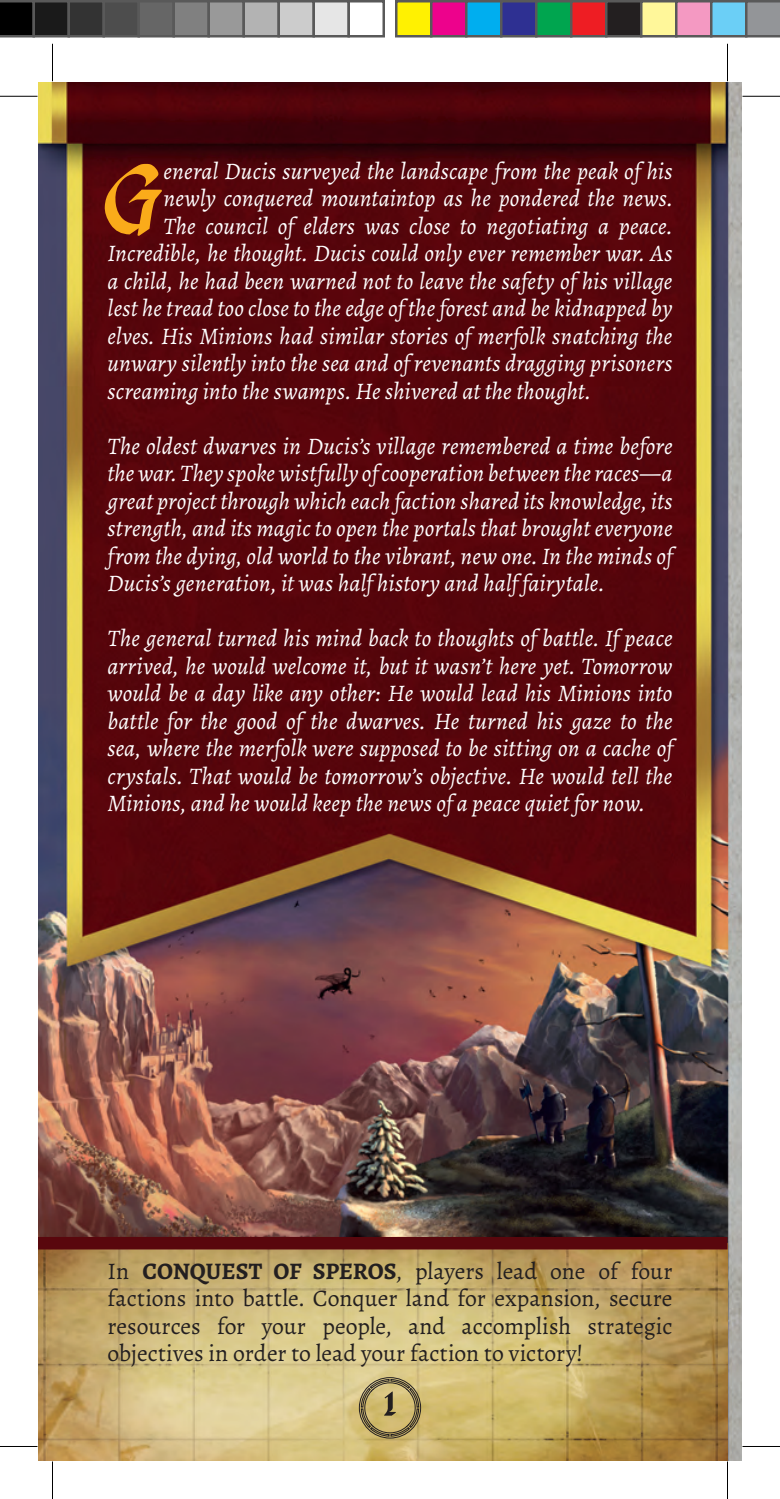
<style>
.page{position:relative;width:780px;height:1499px;background:#fff}
.page>*{position:absolute;margin:0;border:0;box-sizing:border-box;transform-origin:0 0}
.t1{font:110px "Kingthings Calligraphica Italic";color:#faab1a}
.t2{font:55px "Kingthings Calligraphica 2";color:#231f20}
.t3{font:italic 23.75px/27.5px "Alegreya";letter-spacing:.005em;color:#fff;text-align:justify}
.t4{font:23.75px/27.5px "Alegreya";color:#231f20;text-align:justify}
.s1{font-weight:700}
</style>
<div class="page">
<img style="left:38px;top:82px;width:704px;height:1378px">
<img style="left:38px;top:1243px;width:690px;height:217px">
<div style="left:38px;top:1237px;width:689px;height:12px;background:#59070d"></div>
<svg style="left:359px;top:1377px;width:62px;height:61px;background:#b3a166"></svg>
<hr style="left:0;top:96px;width:38px;height:1px;background:#000">
<hr style="left:742px;top:96px;width:38px;height:1px;background:#000">
<hr style="left:0;top:1446px;width:38px;height:1px;background:#000">
<hr style="left:742px;top:1446px;width:38px;height:1px;background:#000">
<hr style="left:52px;top:44px;width:1px;height:37px;background:#000">
<hr style="left:52px;top:1461px;width:1px;height:38px;background:#000">
<hr style="left:727px;top:44px;width:1px;height:37px;background:#000">
<hr style="left:727px;top:1461px;width:1px;height:38px;background:#000">
<svg style="left:0;top:0;width:32px;height:38px"></svg>
<div style="left:34px;top:1px;width:35px;height:35px;background:#1a1a1a"></div>
<div style="left:32px;top:0;width:38px;height:38px;border:2px solid #595959"></div>
<div style="left:69px;top:1px;width:35px;height:35px;background:#333"></div>
<div style="left:68px;top:0;width:37px;height:38px;border:2px solid #595959"></div>
<div style="left:104px;top:1px;width:35px;height:35px;background:#4d4d4d"></div>
<div style="left:102px;top:0;width:38px;height:38px;border:2px solid #595959"></div>
<div style="left:139px;top:1px;width:35px;height:35px;background:#666"></div>
<div style="left:138px;top:0;width:37px;height:38px;border:2px solid #595959"></div>
<div style="left:174px;top:1px;width:35px;height:35px;background:#808080"></div>
<div style="left:172px;top:0;width:38px;height:38px;border:2px solid #595959"></div>
<div style="left:209px;top:1px;width:35px;height:35px;background:#999"></div>
<div style="left:208px;top:0;width:37px;height:38px;border:2px solid #595959"></div>
<div style="left:244px;top:1px;width:35px;height:35px;background:#b3b3b3"></div>
<div style="left:242px;top:0;width:38px;height:38px;border:2px solid #595959"></div>
<div style="left:279px;top:1px;width:35px;height:35px;background:#ccc"></div>
<div style="left:278px;top:0;width:37px;height:38px;border:2px solid #595959"></div>
<div style="left:314px;top:1px;width:35px;height:35px;background:#e6e6e6"></div>
<div style="left:312px;top:0;width:38px;height:38px;border:2px solid #595959"></div>
<div style="left:348px;top:0;width:37px;height:38px;border:2px solid #595959"></div>
<div style="left:396px;top:1px;width:35px;height:35px;background:#fff101"></div>
<div style="left:395px;top:0;width:37px;height:38px;border:2px solid #595959"></div>
<div style="left:431px;top:1px;width:35px;height:35px;background:#ed028c"></div>
<div style="left:430px;top:0;width:38px;height:38px;border:2px solid #595959"></div>
<div style="left:466px;top:1px;width:35px;height:35px;background:#00aeef"></div>
<div style="left:465px;top:0;width:37px;height:38px;border:2px solid #595959"></div>
<div style="left:501px;top:1px;width:35px;height:35px;background:#2e3092"></div>
<div style="left:500px;top:0;width:38px;height:38px;border:2px solid #595959"></div>
<div style="left:536px;top:1px;width:35px;height:35px;background:#00a54f"></div>
<div style="left:535px;top:0;width:37px;height:38px;border:2px solid #595959"></div>
<div style="left:571px;top:1px;width:35px;height:35px;background:#ee1d23"></div>
<div style="left:570px;top:0;width:38px;height:38px;border:2px solid #595959"></div>
<div style="left:606px;top:1px;width:35px;height:35px;background:#231f20"></div>
<div style="left:605px;top:0;width:37px;height:38px;border:2px solid #595959"></div>
<div style="left:641px;top:1px;width:35px;height:35px;background:#fff79a"></div>
<div style="left:640px;top:0;width:38px;height:38px;border:2px solid #595959"></div>
<div style="left:676px;top:1px;width:35px;height:35px;background:#f499c2"></div>
<div style="left:675px;top:0;width:37px;height:38px;border:2px solid #595959"></div>
<div style="left:711px;top:1px;width:35px;height:35px;background:#6bcff6"></div>
<div style="left:710px;top:0;width:38px;height:38px;border:2px solid #595959"></div>
<svg style="left:745px;top:0;width:35px;height:38px"></svg>
<h1 class="t1" style="left:104px;top:138px;width:55px">G</h1>
<p class="t3" style="left:163px;top:157px;width:511px">eneral Ducis surveyed the landscape from the peak of his</p>
<p class="t3" style="left:163px;top:185px;width:511px">newly conquered mountaintop as he pondered the news.</p>
<p class="t3" style="left:163px;top:212px;width:511px">The council of elders was close to negotiating a peace.</p>
<p class="t3" style="left:108px;top:240px;width:567px">Incredible, he thought. Ducis could only ever remember war. As</p>
<p class="t3" style="left:108px;top:267px;width:566px">a child, he had been warned not to leave the safety of his village</p>
<p class="t3" style="left:108px;top:295px;width:566px">lest he tread too close to the edge of the forest and be kidnapped by</p>
<p class="t3" style="left:108px;top:322px;width:566px">elves. His Minions had similar stories of merfolk snatching the</p>
<p class="t3" style="left:108px;top:350px;width:567px">unwary silently into the sea and of revenants dragging prisoners</p>
<p class="t3" style="left:108px;top:377px;width:485px">screaming into the swamps. He shivered at the thought.</p>
<p class="t3" style="left:108px;top:432px;width:567px">The oldest dwarves in Ducis’s village remembered a time before the war. They spoke wistfully of cooperation between the races—a great project through which each faction shared its knowledge, its strength, and its magic to open the portals that brought everyone from the dying, old world to the vibrant, new one. In the minds of Ducis’s generation, it was half history and half fairytale.</p>
<p class="t3" style="left:108px;top:625px;width:567px">The general turned his mind back to thoughts of battle. If peace arrived, he would welcome it, but it wasn’t here yet. Tomorrow would be a day like any other: He would lead his Minions into battle for the good of the dwarves. He turned his gaze to the sea, where the merfolk were supposed to be sitting on a cache of crystals. That would be tomorrow’s objective. He would tell the Minions, and he would keep the news of a peace quiet for now.</p>
<p class="t4" style="left:108px;top:1257px;width:566px">In <span class="s1">CONQUEST OF SPEROS</span>, players lead one of four factions into battle. Conquer land for expansion, secure resources for your people, and accomplish strategic objectives in order to lead your faction to victory!</p>
<h2 class="t2" style="left:383px;top:1366px;width:15px">1</h2>
</div>
